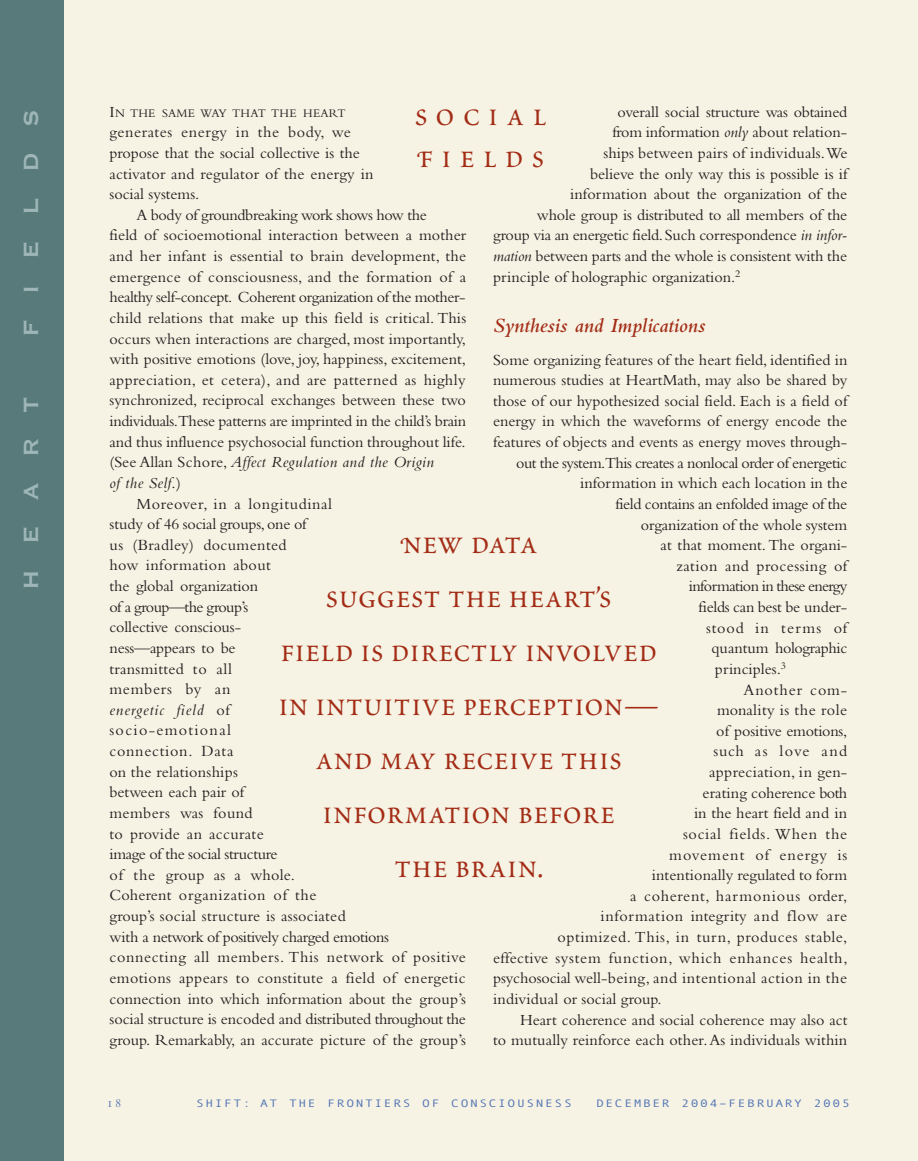
<style>
.page{position:relative;width:918px;height:1161px;background:#fff}
.page>*{position:absolute;margin:0;border:0;box-sizing:border-box;transform-origin:0 0}
.t1{font:36px/54px "Poetica Roman Small Caps";color:#a32c16;text-align:center}
.t2{font:36px/42px "Poetica Roman Small Caps";letter-spacing:.215em;color:#a32c16}
.t3{font:700 27px "Copperplate Gothic BT";letter-spacing:.95em;color:#9eb6b8}
.t4{font:italic 600 21px "Bembo";color:#a32c16}
.t5{font:16.2px/20.7px "Bembo";color:#231f20}
.t6{font:16.2px "Bembo";letter-spacing:.025em;color:#231f20}
.t7{font:16.2px "Bembo";letter-spacing:-.025em;color:#231f20}
.t8{font:16.2px "Bembo";letter-spacing:.04em;color:#231f20}
.t9{font:16.2px "Bembo";letter-spacing:-.02em;color:#231f20}
.t10{font:16.2px "Bembo";letter-spacing:.045em;color:#231f20}
.t11{font:16.2px "Bembo";letter-spacing:.035em;color:#231f20}
.t12{font:16.2px "Bembo";letter-spacing:.02em;color:#231f20}
.t13{font:italic 16.2px "Bembo";letter-spacing:.025em;color:#231f20}
.t14{font:16.2px "Bembo";letter-spacing:-.03em;color:#231f20}
.t15{font:16.2px "Bembo";letter-spacing:-.035em;color:#231f20}
.t16{font:16.2px "Bembo";letter-spacing:.055em;color:#231f20}
.t17{font:16.2px "Bembo";letter-spacing:.03em;color:#231f20}
.t18{font:italic 16.2px "Bembo";letter-spacing:.055em;color:#231f20}
.t19{font:16.2px "Bembo";letter-spacing:.08em;color:#231f20}
.t20{font:16.2px "Bembo";letter-spacing:.06em;color:#231f20}
.t21{font:12.15px "Bembo";letter-spacing:.02em;color:#231f20}
.t22{font:10.8px "Andale Mono";letter-spacing:.12em;color:#5374b4;scale:1.2 1}
.s1{font-style:italic}
.s2{font-size:16.2px}
.s3{font-style:normal}
</style>
<div class="page">
<div style="left:64px;top:0;width:854px;height:1161px;background:#f6f3e4"></div>
<div style="left:0;top:0;width:64px;height:1161px;background:#587a7b"></div>
<h2 class="t3" style="left:13px;top:337px;width:229px;rotate:-90deg">FIELDS</h2>
<h2 class="t3" style="left:13px;top:590px;width:195px;rotate:-90deg">HEART</h2>
<p class="t5" style="left:618px;top:103px;width:231px">overall social structure was obtained</p>
<p class="t5" style="left:612px;top:124px;width:236px">from information <span class="s1">only</span> about relation-</p>
<p class="t5" style="left:604px;top:144px;width:246px">ships between pairs of individuals.We</p>
<p class="t5" style="left:590px;top:165px;width:259px">believe the only way this is possible is if</p>
<p class="t5" style="left:570px;top:185px;width:278px">information about the organization of the</p>
<p class="t5" style="left:537px;top:206px;width:312px">whole group is distributed to all members of the</p>
<p class="t5" style="left:493px;top:227px;width:356px">group via an energetic field.Such correspondence <span class="s1">in infor-</span></p>
<p class="t5" style="left:493px;top:247px;width:356px"><span class="s1">mation</span> between parts and the whole is consistent with the</p>
<p class="t5" style="left:493px;top:268px;width:249px">principle of holographic organization.<sup>2</sup></p>
<p class="t4" style="left:493px;top:318px;width:214px">Synthesis and Implications</p>
<p class="t5" style="left:493px;top:351px;width:356px">Some organizing features of the heart field, identified in</p>
<p class="t5" style="left:493px;top:371px;width:356px">numerous studies at HeartMath, may also be shared by</p>
<p class="t5" style="left:493px;top:392px;width:356px">those of our hypothesized social field. Each is a field of</p>
<p class="t5" style="left:493px;top:413px;width:356px">energy in which the waveforms of energy encode the</p>
<p class="t5" style="left:493px;top:433px;width:356px">features of objects and events as energy moves through-</p>
<p class="t14" style="left:516px;top:457px;width:332px">out the system.This creates a nonlocal order of energetic</p>
<p class="t5" style="left:580px;top:475px;width:269px">information in which each location in the</p>
<p class="t7" style="left:615px;top:498px;width:233px">field contains an enfolded image of the</p>
<p class="t5" style="left:641px;top:516px;width:208px">organization of the whole system</p>
<p class="t5" style="left:661px;top:536px;width:188px">at that moment. The organi-</p>
<p class="t17" style="left:676px;top:560px;width:172px">zation and processing of</p>
<p class="t15" style="left:689px;top:581px;width:160px">information in these energy</p>
<p class="t5" style="left:699px;top:598px;width:150px">fields can best be under-</p>
<p class="t20" style="left:706px;top:622px;width:143px">stood in terms of</p>
<p class="t7" style="left:712px;top:643px;width:137px">quantum holographic</p>
<p class="t5" style="left:715px;top:660px;width:73px">principles.<sup>3</sup></p>
<p class="t16" style="left:744px;top:684px;width:105px">Another com-</p>
<p class="t6" style="left:717px;top:705px;width:132px">monality is the role</p>
<p class="t5" style="left:716px;top:722px;width:133px">of positive emotions,</p>
<p class="t16" style="left:714px;top:746px;width:135px">such as love and</p>
<p class="t6" style="left:709px;top:766px;width:140px">appreciation, in gen-</p>
<p class="t5" style="left:703px;top:784px;width:146px">erating coherence both</p>
<p class="t5" style="left:694px;top:805px;width:155px">in the heart field and in</p>
<p class="t10" style="left:683px;top:828px;width:166px">social fields. When the</p>
<p class="t16" style="left:669px;top:849px;width:180px">movement of energy is</p>
<p class="t5" style="left:652px;top:866px;width:197px">intentionally regulated to form</p>
<p class="t8" style="left:630px;top:890px;width:219px">a coherent, harmonious order,</p>
<p class="t8" style="left:601px;top:911px;width:248px">information integrity and flow are</p>
<p class="t11" style="left:557px;top:931px;width:291px">optimized. This, in turn, produces stable,</p>
<p class="t10" style="left:493px;top:952px;width:356px">effective system function, which enhances health,</p>
<p class="t11" style="left:493px;top:973px;width:356px">psychosocial well-being, and intentional action in the</p>
<p class="t5" style="left:493px;top:990px;width:170px">individual or social group.</p>
<p class="t5" style="left:520px;top:1011px;width:329px">Heart coherence and social coherence may also act</p>
<p class="t5" style="left:493px;top:1031px;width:356px">to mutually reinforce each other.As individuals within</p>
<p class="t21" style="left:110px;top:109px;width:238px"><span class="s2">I</span>N THE SAME WAY THAT THE HEART</p>
<p class="t5" style="left:110px;top:124px;width:266px">generates energy in the body, we propose that the social collective is the activator and regulator of the energy in social systems.</p>
<p class="t9" style="left:137px;top:209px;width:292px">A body of groundbreaking work shows how the</p>
<p class="t5" style="left:110px;top:227px;width:358px">field of socioemotional interaction between a mother</p>
<p class="t5" style="left:110px;top:247px;width:358px">and her infant is essential to brain development, the</p>
<p class="t5" style="left:110px;top:268px;width:358px">emergence of consciousness, and the formation of a</p>
<p class="t7" style="left:110px;top:292px;width:358px">healthy self-concept. Coherent organization of the mother-</p>
<p class="t5" style="left:110px;top:309px;width:358px">child relations that make up this field is critical. This</p>
<p class="t5" style="left:110px;top:330px;width:358px">occurs when interactions are charged, most importantly,</p>
<p class="t5" style="left:110px;top:350px;width:358px">with positive emotions (love, joy, happiness, excitement,</p>
<p class="t6" style="left:110px;top:374px;width:358px">appreciation, et cetera), and are patterned as highly</p>
<p class="t5" style="left:110px;top:392px;width:358px">synchronized, reciprocal exchanges between these two</p>
<p class="t9" style="left:110px;top:415px;width:358px">individuals.These patterns are imprinted in the child’s brain</p>
<p class="t5" style="left:110px;top:433px;width:358px">and thus influence psychosocial function throughout life.</p>
<p class="t13" style="left:110px;top:457px;width:326px"><span class="s3">(See Allan Schore,</span> Affect Regulation and the Origin</p>
<p class="t13" style="left:109px;top:477px;width:73px">of the Self<span class="s3">.)</span></p>
<p class="t8" style="left:137px;top:498px;width:197px">Moreover, in a longitudinal</p>
<p class="t5" style="left:110px;top:515px;width:199px">study of 46 social groups,one of</p>
<p class="t6" style="left:109px;top:539px;width:179px">us (Bradley) documented</p>
<p class="t6" style="left:109px;top:560px;width:163px">how information about</p>
<p class="t5" style="left:109px;top:577px;width:150px">the global organization</p>
<p class="t15" style="left:109px;top:601px;width:140px">of a group—the group’s</p>
<p class="t5" style="left:109px;top:619px;width:133px">collective conscious-</p>
<p class="t5" style="left:109px;top:639px;width:128px">ness—appears to be</p>
<p class="t12" style="left:109px;top:663px;width:124px">transmitted to all</p>
<p class="t10" style="left:109px;top:684px;width:122px">members by an</p>
<p class="t18" style="left:110px;top:704px;width:122px">energetic field <span class="s3">of</span></p>
<p class="t19" style="left:109px;top:725px;width:123px">socio-emotional</p>
<p class="t10" style="left:109px;top:745px;width:125px">connection. Data</p>
<p class="t5" style="left:109px;top:763px;width:130px">on the relationships</p>
<p class="t5" style="left:109px;top:784px;width:136px">between each pair of</p>
<p class="t6" style="left:109px;top:807px;width:145px">members was found</p>
<p class="t12" style="left:109px;top:828px;width:156px">to provide an accurate</p>
<p class="t9" style="left:109px;top:849px;width:170px">image of the social structure</p>
<p class="t5" style="left:109px;top:866px;width:187px">of the group as a whole.</p>
<p class="t10" style="left:109px;top:890px;width:209px">Coherent organization of the</p>
<p class="t12" style="left:109px;top:910px;width:238px">group’s social structure is associated</p>
<p class="t7" style="left:109px;top:931px;width:281px">with a network of positively charged emotions</p>
<p class="t8" style="left:110px;top:952px;width:358px">connecting all members. This network of positive</p>
<p class="t6" style="left:110px;top:972px;width:358px">emotions appears to constitute a field of energetic</p>
<p class="t5" style="left:110px;top:990px;width:358px">connection into which information about the group’s</p>
<p class="t5" style="left:110px;top:1010px;width:358px">social structure is encoded and distributed throughout the</p>
<p class="t5" style="left:110px;top:1031px;width:358px">group. Remarkably, an accurate picture of the group’s</p>
<h1 class="t2" style="left:414px;top:92px;width:134px">Social<br>Fields</h1>
<h1 class="t1" style="left:278px;top:514px;width:383px">New data<br>suggest the heart’s<br>field is directly involved in intuitive perception— and may receive this information before<br>the brain.</h1>
<p class="t22" style="left:196px;top:1097px;width:315px">SHIFT: AT THE FRONTIERS OF CONSCIOUSNESS</p>
<p class="t22" style="left:596px;top:1097px;width:213px">DECEMBER 2004–FEBRUARY 2005</p>
</div>
